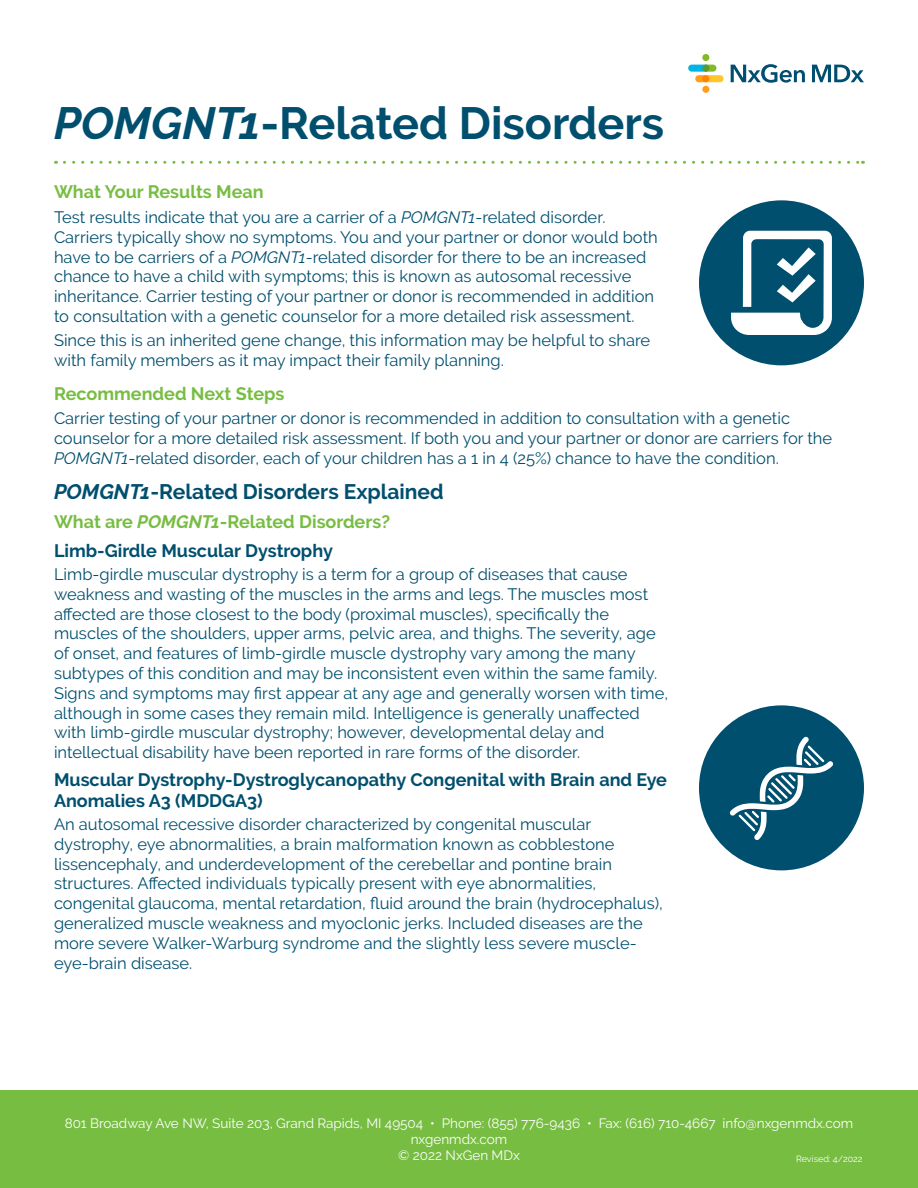
<style>
.page{position:relative;width:918px;height:1188px;background:#fff}
.page>*{position:absolute;margin:0;border:0;box-sizing:border-box;transform-origin:0 0}
.t1{font:700 45px "Raleway";color:#014f6e}
.t2{font:700 21px "Raleway";color:#014f6e}
.t3{font:700 18px/21.6px "Raleway";color:#014f6e}
.t4{font:700 18px "Raleway";color:#77bd42}
.t5{font:16.5px/19.8px "Raleway";color:#014f6e}
.t6{font:13.5px/16.2px "Raleway";color:#fff;text-align:center}
.t7{font:9px "Raleway";color:#fff}
.s1{font-style:italic}
</style>
<div class="page">
<svg style="left:812px;top:65px;width:52px;height:17px"></svg>
<svg style="left:731px;top:64px;width:74px;height:19px"></svg>
<svg style="left:688px;top:65px;width:36px;height:17px"></svg>
<div style="left:702px;top:54px;width:7px;height:7px;background:#82bb27;border-radius:50%"></div>
<div style="left:702px;top:86px;width:7px;height:7px;background:#ff9d1b;border-radius:50%"></div>
<div style="left:702px;top:65px;width:7px;height:7px;background:#589b31;border-radius:50%"></div>
<div style="left:702px;top:75px;width:7px;height:7px;background:#ff8200;border-radius:50%"></div>
<div style="left:699px;top:705px;width:165px;height:165px;background:#014f6e;border-radius:50%"></div>
<svg style="left:730px;top:737px;width:103px;height:103px"></svg>
<div style="left:699px;top:200px;width:165px;height:165px;background:#014f6e;border-radius:50%"></div>
<svg style="left:731px;top:231px;width:101px;height:104px"></svg>
<svg style="left:64px;top:161px;width:799px;height:3px"></svg>
<div style="left:0;top:1091px;width:918px;height:97px;background:#77bd42"></div>
<p class="t1" style="left:54px;top:97px;width:612px"><span class="s1">POMGNT1</span>-Related Disorders</p>
<p class="t4" style="left:54px;top:182px;width:211px">What Your Results Mean</p>
<p class="t5" style="left:54px;top:207px;width:605px">Test results indicate that you are a carrier of a <span class="s1">POMGNT1</span>-related disorder.<br>Carriers typically show no symptoms. You and your partner or donor would both have to be carriers of a <span class="s1">POMGNT1</span>-related disorder for there to be an increased chance to have a child with symptoms; this is known as autosomal recessive inheritance. Carrier testing of your partner or donor is recommended in addition to consultation with a genetic counselor for a more detailed risk assessment.</p>
<p class="t5" style="left:54px;top:331px;width:598px">Since this is an inherited gene change, this information may be helpful to share with family members as it may impact their family planning.</p>
<p class="t4" style="left:54px;top:383px;width:232px">Recommended Next Steps</p>
<p class="t5" style="left:54px;top:408px;width:780px">Carrier testing of your partner or donor is recommended in addition to consultation with a genetic counselor for a more detailed risk assessment. If both you and your partner or donor are carriers for the<br><span class="s1">POMGNT1</span>-related disorder, each of your children has a 1 in 4 (25%) chance to have the condition.</p>
<p class="t2" style="left:54px;top:480px;width:391px"><span class="s1">POMGNT1</span>-Related Disorders Explained</p>
<p class="t4" style="left:54px;top:511px;width:338px">What are <span class="s1">POMGNT1</span>-Related Disorders?</p>
<p class="t5" style="left:54px;top:564px;width:616px">Limb-girdle muscular dystrophy is a term for a group of diseases that cause weakness and wasting of the muscles in the arms and legs. The muscles most affected are those closest to the body (proximal muscles), specifically the muscles of the shoulders, upper arms, pelvic area, and thighs. The severity, age of onset, and features of limb-girdle muscle dystrophy vary among the many subtypes of this condition and may be inconsistent even within the same family.<br>Signs and symptoms may first appear at any age and generally worsen with time, although in some cases they remain mild. Intelligence is generally unaffected with limb-girdle muscular dystrophy; however, developmental delay and intellectual disability have been reported in rare forms of the disorder.</p>
<p class="t3" style="left:54px;top:540px;width:280px">Limb-Girdle Muscular Dystrophy</p>
<p class="t3" style="left:54px;top:769px;width:615px">Muscular Dystrophy-Dystroglycanopathy Congenital with Brain and Eye<br>Anomalies A3 (MDDGA3)</p>
<p class="t5" style="left:54px;top:814px;width:610px">An autosomal recessive disorder characterized by congenital muscular dystrophy, eye abnormalities, a brain malformation known as cobblestone lissencephaly, and underdevelopment of the cerebellar and pontine brain structures. Affected individuals typically present with eye abnormalities, congenital glaucoma, mental retardation, fluid around the brain (hydrocephalus), generalized muscle weakness and myoclonic jerks. Included diseases are the more severe Walker-Warburg syndrome and the slightly less severe muscle&shy;eye-brain disease.</p>
<p class="t6" style="left:65px;top:1115px;width:790px">801 Broadway Ave NW, Suite 203, Grand Rapids, MI 49504 • Phone: (855) 776-9436 • Fax: (616) 710-4667 info@nxgenmdx.com nxgenmdx.com</p>
<p class="t6" style="left:398px;top:1147px;width:123px">© 2022 NxGen MDx</p>
<p class="t7" style="left:796px;top:1154px;width:68px">Revised: 4/2022</p>
</div>
